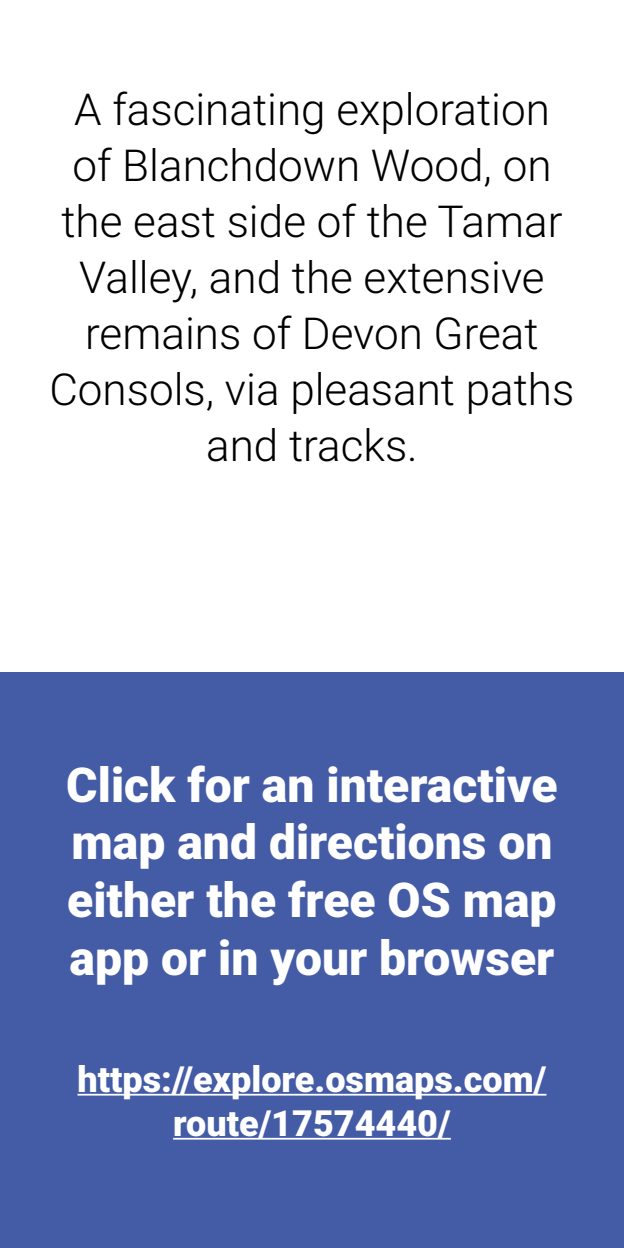
<style>
.page{position:relative;width:624px;height:1248px;background:#fff}
.page>*{position:absolute;margin:0;border:0;box-sizing:border-box;transform-origin:0 0}
.t1{font:900 48px/57.6px "Roboto";color:#fff;text-align:justify}
.t2{font:300 44px/56px "Roboto";color:#000;text-align:center}
.t3{font:900 36px/44px "Roboto";color:#fff;text-align:center}
</style>
<div class="page">
<div style="left:0;top:672px;width:624px;height:575px;background:#445ba6"></div>
<hr style="left:77px;top:1093px;width:469px;height:2px;background:#fff">
<hr style="left:173px;top:1137px;width:278px;height:2px;background:#fff">
<p class="t2" style="left:49px;top:80px;width:526px">A fascinating exploration of Blanchdown Wood, on the east side of the Tamar<br>Valley, and the extensive remains of Devon Great<br>Consols, via pleasant paths and tracks.</p>
<p class="t1" style="left:66px;top:754px;width:493px">Click for an interactive map and directions on either the free OS map app or in your browser</p>
<p class="t3" style="left:77px;top:1055px;width:470px">https://explore.osmaps.com/ route/17574440/</p>
</div>
